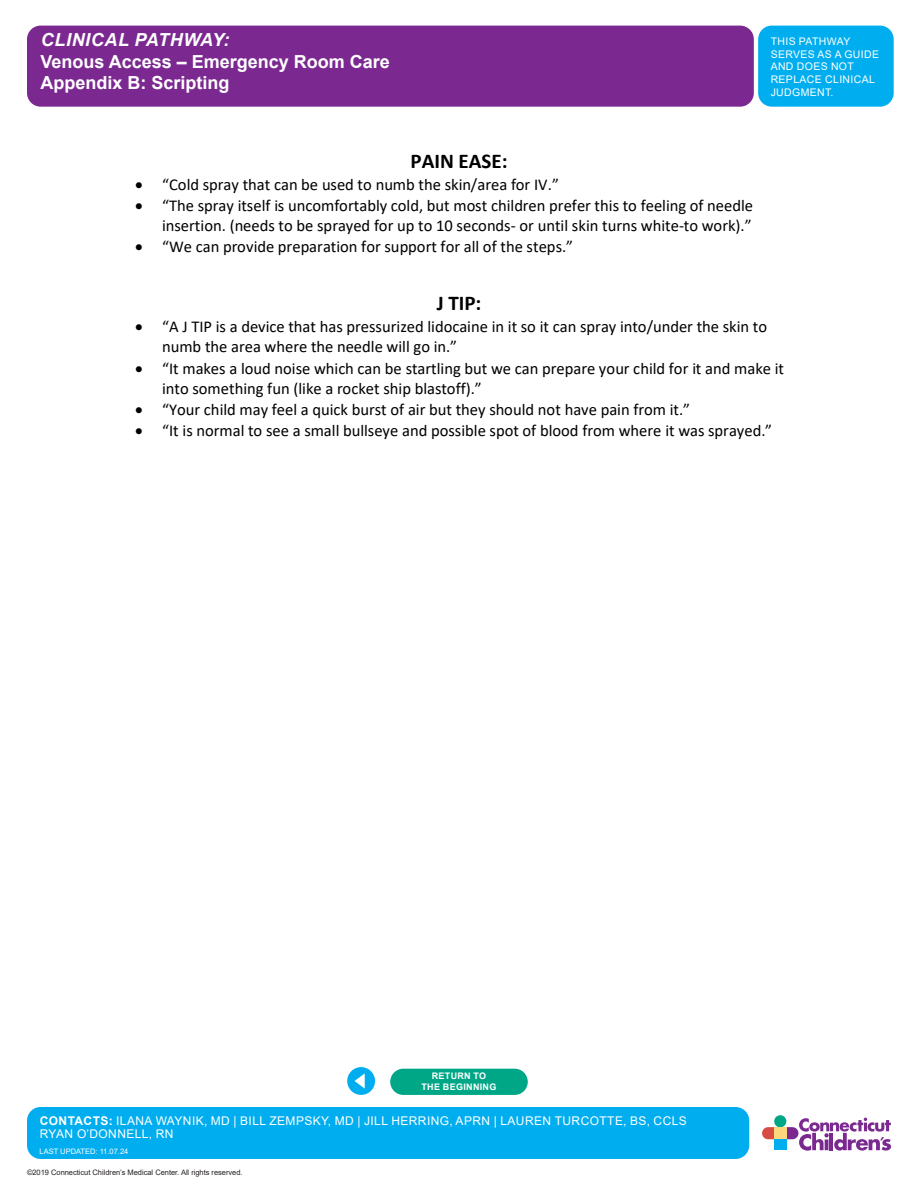
<style>
.page{position:relative;width:918px;height:1188px;background:#fff}
.page>*{position:absolute;margin:0;border:0;box-sizing:border-box;transform-origin:0 0}
.t1{font:700 21px "Calibri";color:#000}
.t2{font:700 18px "Arial";color:#fff}
.t3{font:italic 700 18px "Arial";letter-spacing:.035em;color:#fff}
.t4{font:16.5px/20.1px "Calibri";color:#000}
.t5{font:12px/13.5px "Arial";letter-spacing:.035em;color:#fff}
.t6{font:10.5px/12.6px "Arial";letter-spacing:.035em;color:#fff}
.t7{font:700 9px "Arial";letter-spacing:.035em;color:#fff}
.t8{font:7.5px "Arial";letter-spacing:-.005em;color:#231f20}
.t9{font:7.5px "Arial";color:#fff}
.s1{font-weight:700}
</style>
<div class="page">
<svg style="left:762px;top:1115px;width:129px;height:36px"></svg>
<div style="left:774px;top:1127px;width:12px;height:12px;background:#fed77d"></div>
<div style="left:774px;top:1139px;width:12px;height:11px;background:#00aeef"></div>
<div style="left:27px;top:26px;width:727px;height:81px;background:#7b2991;border-radius:14px"></div>
<div style="left:758px;top:26px;width:136px;height:81px;background:#00aeef;border-radius:14px"></div>
<div style="left:27px;top:1107px;width:722px;height:52px;background:#00aeef;border-radius:14px"></div>
<div style="left:390px;top:1069px;width:138px;height:26px;background:#00a786;border-radius:13px"></div>
<div style="left:347px;top:1067px;width:28px;height:28px;background:#00aeef;border-radius:50%"></div>
<svg style="left:355px;top:1073px;width:10px;height:16px"></svg>
<p class="t3" style="left:41px;top:28px;width:190px">CLINICAL PATHWAY:</p>
<p class="t2" style="left:40px;top:49px;width:351px">Venous Access – Emergency Room Care</p>
<p class="t2" style="left:40px;top:70px;width:191px">Appendix B: Scripting</p>
<p class="t6" style="left:771px;top:35px;width:110px">THIS PATHWAY<br>SERVES AS A GUIDE<br>AND DOES NOT<br>REPLACE CLINICAL<br>JUDGMENT.</p>
<p class="t1" style="left:410px;top:146px;width:99px">PAIN EASE:</p>
<p class="t4" style="left:135px;top:174px;width:425px">• “Cold spray that can be used to numb the skin/area for IV.”</p>
<p class="t4" style="left:135px;top:195px;width:620px;text-align:right">• “The spray itself is uncomfortably cold, but most children prefer this to feeling of needle insertion. (needs to be sprayed for up to 10 seconds- or until skin turns white-to work).”</p>
<p class="t4" style="left:135px;top:236px;width:440px">• “We can provide preparation for support for all of the steps.”</p>
<p class="t1" style="left:437px;top:288px;width:46px">J TIP:</p>
<p class="t4" style="left:162px;top:316px;width:607px;text-indent:-27px">• “A J TIP is a device that has pressurized lidocaine in it so it can spray into/under the skin to numb the area where the needle will go in.”</p>
<p class="t4" style="left:162px;top:358px;width:624px;text-indent:-27px">• “It makes a loud noise which can be startling but we can prepare your child for it and make it into something fun (like a rocket ship blastoff).”</p>
<p class="t4" style="left:135px;top:399px;width:557px">• “Your child may feel a quick burst of air but they should not have pain from it.”</p>
<p class="t4" style="left:135px;top:420px;width:639px">• “It is normal to see a small bullseye and possible spot of blood from where it was sprayed.”</p>
<p class="t7" style="left:432px;top:1070px;width:56px">RETURN TO</p>
<p class="t7" style="left:422px;top:1080px;width:76px">THE BEGINNING</p>
<p class="t5" style="left:40px;top:1114px;width:649px"><span class="s1">CONTACTS:</span> ILANA WAYNIK, MD | BILL ZEMPSKY, MD | JILL HERRING, APRN | LAUREN TURCOTTE, BS, CCLS<br>RYAN O’DONNELL, RN</p>
<p class="t9" style="left:40px;top:1146px;width:90px">LAST UPDATED: 11.07.24</p>
<p class="t8" style="left:27px;top:1167px;width:217px">©2019 Connecticut Children’s Medical Center. All rights reserved.</p>
</div>
